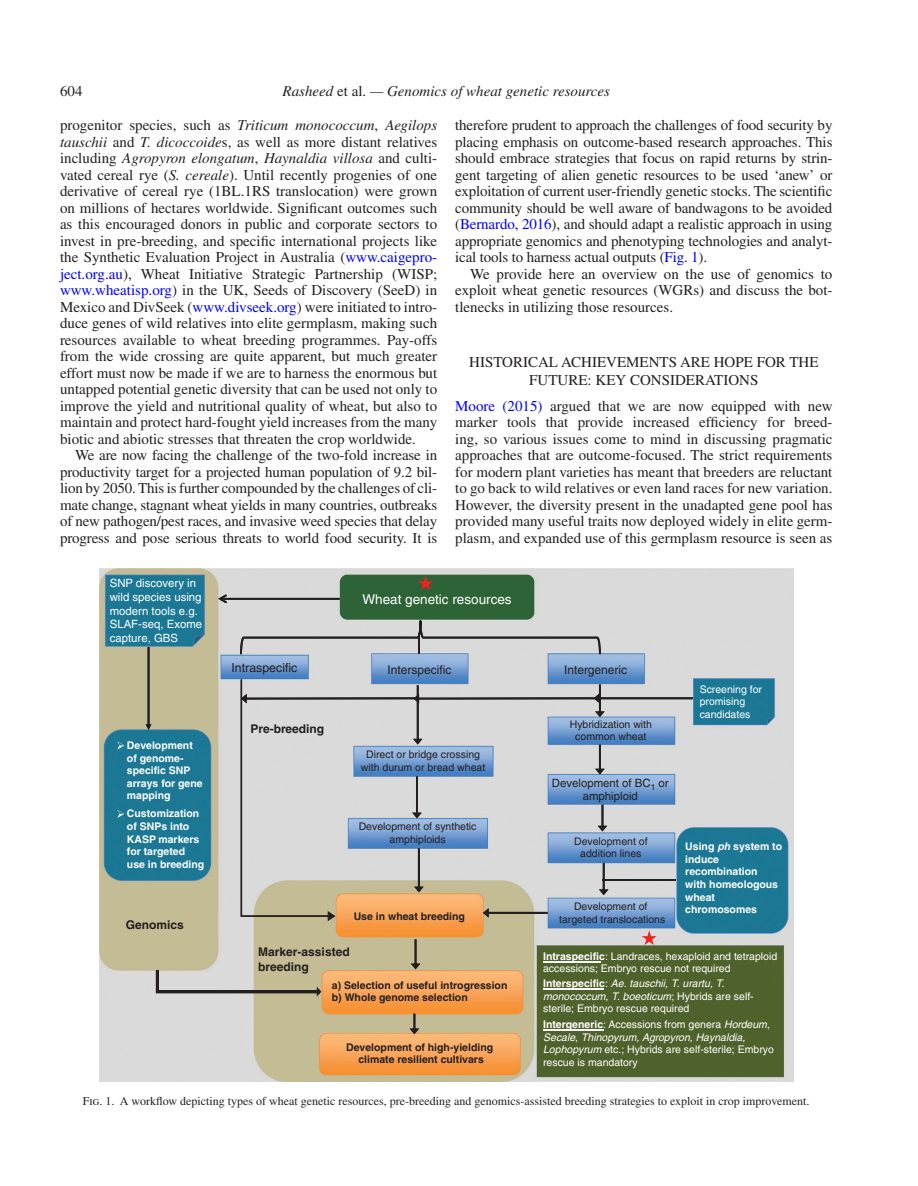
<style>
.page{position:relative;width:918px;height:1186px;background:#fff}
.page>*{position:absolute;margin:0;border:0;box-sizing:border-box;transform-origin:0 0}
.t1{font:15px/16.5px "Times LT Std";color:#231f20;text-align:justify}
.t2{font:italic 15px "Times LT Std";color:#231f20}
.t3{font:13.5px "Helvetica";color:#fff}
.t4{font:12.3px "Helvetica";color:#231f20}
.t5{font:12px "Times LT Std";color:#231f20}
.t6{font:700 12px/14.4px "Helvetica";color:#231f20}
.t7{font:12px "Helvetica";color:#231f20}
.t8{font:11.4px/13.6px "Helvetica";color:#fff}
.t9{font:11.4px/13.6px "Helvetica";color:#231f20;text-align:center}
.t10{font:10.5px/12.6px "Helvetica";color:#fff}
.t11{font:700 10.5px/12.6px "Helvetica";color:#fff}
.t12{font:10.5px/12.6px "Helvetica";color:#231f20;text-align:center}
.t13{font:700 10.5px/12.6px "Helvetica";color:#231f20}
.s1{font-style:normal}
.s2{font-style:italic}
.s3{color:#00f}
.s4{font-weight:700}
</style>
<div class="page">
<img style="left:99px;top:569px;width:694px;height:513px">
<svg style="left:240px;top:620px;width:361px;height:34px;background:#c9caca"></svg>
<hr style="left:418px;top:634px;width:2px;height:20px;background:#231f20">
<svg style="left:218px;top:594px;width:122px;height:9px"></svg>
<svg style="left:156px;top:970px;width:165px;height:26px;background:#b6b3a5"></svg>
<svg style="left:411px;top:939px;width:9px;height:30px"></svg>
<svg style="left:410px;top:1014px;width:9px;height:20px"></svg>
<svg style="left:241px;top:679px;width:452px;height:242px;background:#bbc3c9"></svg>
<svg style="left:117px;top:741px;width:7px;height:8px"></svg>
<svg style="left:117px;top:810px;width:7px;height:8px"></svg>
<svg style="left:418px;top:576px;width:15px;height:14px"></svg>
<svg style="left:642px;top:930px;width:15px;height:15px"></svg>
<hr style="left:543px;top:961px;width:57px;height:1px;background:#fff">
<hr style="left:543px;top:988px;width:61px;height:1px;background:#fff">
<hr style="left:543px;top:1029px;width:60px;height:1px;background:#fff">
<hr style="left:603px;top:879px;width:73px;height:2px;background:#231f20">
<svg style="left:146px;top:647px;width:5px;height:83px"></svg>
<p class="t1" style="left:60px;top:83px;width:24px">604</p>
<p class="t2" style="left:283px;top:83px;width:329px">Rasheed <span class="s1">et al.</span> — Genomics of wheat genetic resources</p>
<p class="t1" style="left:60px;top:117px;width:379px">progenitor species, such as <span class="s2">Triticum monococcum</span>, <span class="s2">Aegilops tauschii</span> and <span class="s2">T. dicoccoide</span>s, as well as more distant relatives including <span class="s2">Agropyron elongatum</span>, <span class="s2">Haynaldia villosa</span> and culti&shy;vated cereal rye (<span class="s2">S. cereale</span>). Until recently progenies of one derivative of cereal rye (1BL.1RS translocation) were grown on millions of hectares worldwide. Significant outcomes such as this encouraged donors in public and corporate sectors to invest in pre-breeding, and specific international projects like the Synthetic Evaluation Project in Australia (<span class="s3">www.caigepro&shy;ject.org.au</span>), Wheat Initiative Strategic Partnership (WISP; <span class="s3">www.wheatisp.org</span>) in the UK, Seeds of Discovery (SeeD) in Mexico and DivSeek (<span class="s3">www.divseek.org</span>) were initiated to intro&shy;duce genes of wild relatives into elite germplasm, making such resources available to wheat breeding programmes. Pay-offs from the wide crossing are quite apparent, but much greater effort must now be made if we are to harness the enormous but untapped potential genetic diversity that can be used not only to improve the yield and nutritional quality of wheat, but also to maintain and protect hard-fought yield increases from the many biotic and abiotic stresses that threaten the crop worldwide.</p>
<p class="t1" style="left:60px;top:447px;width:379px;text-indent:15px">We are now facing the challenge of the two-fold increase in productivity target for a projected human population of 9.2 bil&shy;lion by 2050. This is further compounded by the challenges of cli&shy;mate change, stagnant wheat yields in many countries, outbreaks of new pathogen/pest races, and invasive weed species that delay progress and pose serious threats to world food security. It is</p>
<p class="t1" style="left:455px;top:117px;width:379px">therefore prudent to approach the challenges of food security by placing emphasis on outcome-based research approaches. This should embrace strategies that focus on rapid returns by strin&shy;gent targeting of alien genetic resources to be used ‘anew’ or exploitation of current user-friendly genetic stocks. The scientific community should be well aware of bandwagons to be avoided (<span class="s3">Bernardo, 2016</span>), and should adapt a realistic approach in using appropriate genomics and phenotyping technologies and analyt&shy;ical tools to harness actual outputs (<span class="s3">Fig. 1</span>).</p>
<p class="t1" style="left:455px;top:265px;width:379px;text-indent:15px">We provide here an overview on the use of genomics to exploit wheat genetic resources (WGRs) and discuss the bot&shy;tlenecks in utilizing those resources.</p>
<p class="t1" style="left:469px;top:353px;width:351px;line-height:18px;text-align:center">HISTORICAL ACHIEVEMENTS ARE HOPE FOR THE<br>FUTURE: KEY CONSIDERATIONS</p>
<p class="t1" style="left:455px;top:397px;width:379px"><span class="s3">Moore (2015)</span> argued that we are now equipped with new marker tools that provide increased efficiency for breed&shy;ing, so various issues come to mind in discussing pragmatic approaches that are outcome-focused. The strict requirements for modern plant varieties has meant that breeders are reluctant to go back to wild relatives or even land races for new variation.<br>However, the diversity present in the unadapted gene pool has provided many useful traits now deployed widely in elite germ&shy;plasm, and expanded use of this germplasm resource is seen as</p>
<p class="t8" style="left:110px;top:576px;width:94px">SNP discovery in wild species using modern tools e.g.<br>SLAF-seq, Exome capture, GBS</p>
<p class="t11" style="left:127px;top:739px;width:77px">Development of genome&shy;specific SNP arrays for gene mapping</p>
<p class="t11" style="left:127px;top:807px;width:79px">Customization of SNPs into<br>KASP markers for targeted use in breeding</p>
<p class="t6" style="left:126px;top:917px;width:60px">Genomics</p>
<p class="t3" style="left:362px;top:591px;width:151px">Wheat genetic resources</p>
<p class="t4" style="left:232px;top:660px;width:67px">Intraspecific</p>
<p class="t7" style="left:564px;top:663px;width:65px">Intergeneric</p>
<p class="t7" style="left:387px;top:663px;width:66px">Interspecific</p>
<p class="t6" style="left:251px;top:722px;width:75px">Pre-breeding</p>
<p class="t12" style="left:361px;top:748px;width:126px">Direct or bridge crossing with durum or bread wheat</p>
<p class="t12" style="left:359px;top:820px;width:119px">Development of synthetic amphiploids</p>
<p class="t13" style="left:354px;top:910px;width:113px">Use in wheat breeding</p>
<p class="t12" style="left:570px;top:717px;width:84px">Hybridization with common wheat</p>
<p class="t9" style="left:552px;top:776px;width:118px">Development of BC<sub>1</sub> or amphiploid</p>
<p class="t12" style="left:574px;top:834px;width:75px">Development of addition lines</p>
<p class="t12" style="left:559px;top:900px;width:108px">Development of targeted translocations</p>
<p class="t10" style="left:700px;top:682px;width:64px">Screening for promising candidates</p>
<p class="t11" style="left:685px;top:840px;width:98px">Using <span class="s2">ph</span> system to induce recombination<br>with homeologous wheat chromosomes</p>
<p class="t6" style="left:258px;top:945px;width:93px">Marker-assisted breeding</p>
<p class="t10" style="left:543px;top:950px;width:236px"><span class="s4">Intraspecific</span>: Landraces, hexaploid and tetraploid accessions; Embryo rescue not required</p>
<p class="t10" style="left:543px;top:977px;width:212px"><span class="s4">Interspecific</span>: <span class="s2">Ae. tauschii, T. urartu, T. monococcum, T. boeoticum</span>; Hybrids are self&shy;sterile; Embryo rescue required</p>
<p class="t10" style="left:543px;top:1018px;width:232px"><span class="s4">Intergeneric</span>: Accessions from genera <span class="s2">Hordeum</span>, <span class="s2">Secale</span>, <span class="s2">Thinopyrum, Agropyron, Haynaldia, Lophopyrum</span> etc.; Hybrids are self-sterile; Embryo rescue is mandatory</p>
<p class="t5" style="left:83px;top:1094px;width:728px">Fig. 1. A workflow depicting types of wheat genetic resources, pre-breeding and genomics-assisted breeding strategies to exploit in crop improvement.</p>
<p class="t13" style="left:332px;top:979px;width:177px">a) Selection of useful introgression b) Whole genome selection</p>
<p class="t13" style="left:346px;top:1040px;width:149px;text-align:center">Development of high-yielding climate resilient cultivars</p>
</div>
